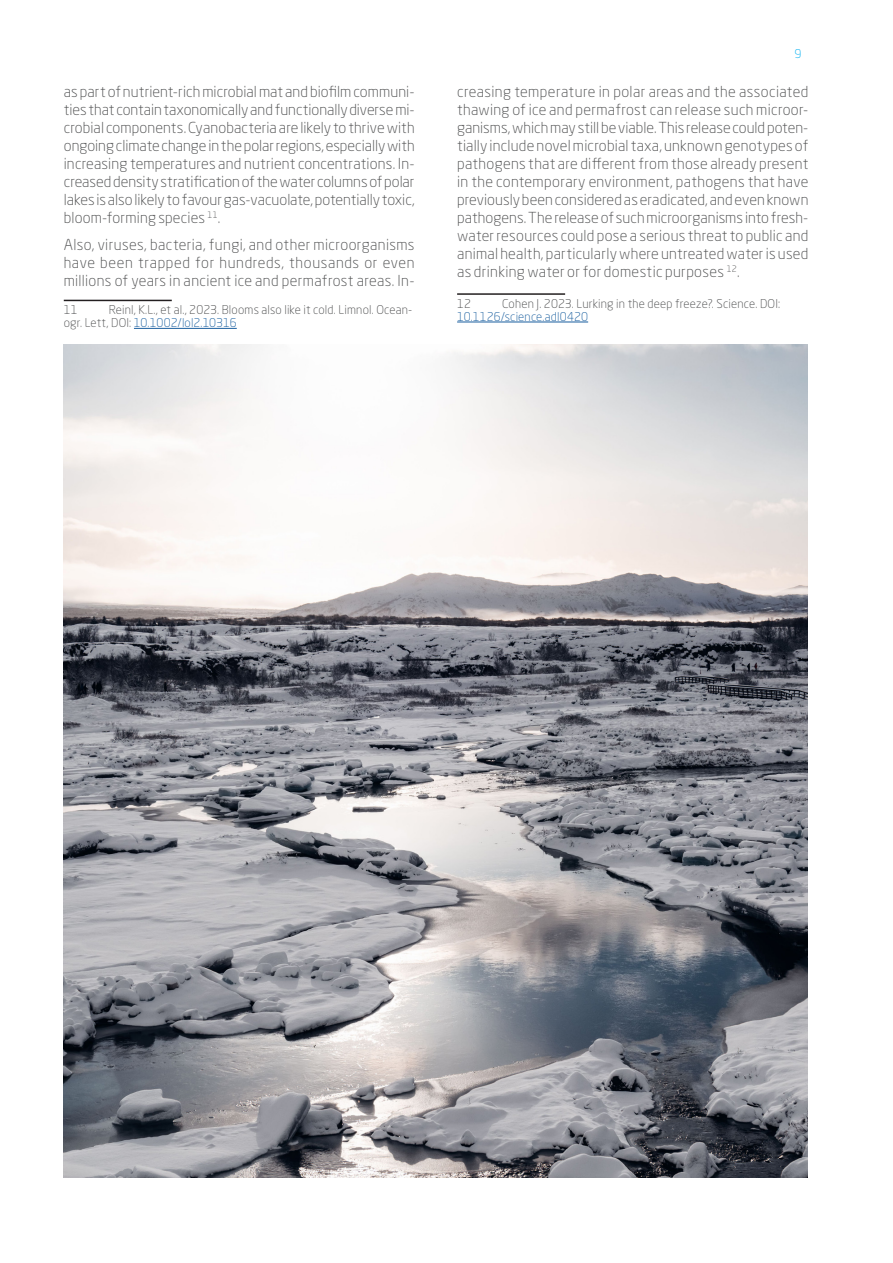
<style>
.page{position:relative;width:893px;height:1263px;background:#fff}
.page>*{position:absolute;margin:0;border:0;box-sizing:border-box;transform-origin:0 0}
.cuerpo_de_texto{font:300 15px/18px "Neo Sans W1 G";letter-spacing:.015em;color:#4b4c4d;text-align:justify}
.ENCABEZADO_DE_PÁGINA{font:300 12px/13.5px "Neo Sans W1 G";letter-spacing:.01em;color:#4b4c4d}
.t1{font:300 12px "Neo Sans W1 G";color:#00aeef}
.s1{color:#175d9e}
</style>
<div class="page">
<hr style="left:64px;top:300px;width:108px;height:1px;background:#231f20">
<hr style="left:134px;top:328px;width:103px;height:1px;background:#175d9e">
<img style="left:64px;top:344px;width:744px;height:834px">
<hr style="left:457px;top:293px;width:108px;height:2px;background:#231f20">
<hr style="left:457px;top:322px;width:131px;height:1px;background:#175d9e">
<p class="cuerpo_de_texto" style="left:64px;top:82px;width:352px">as part of nutrient-rich microbial mat and biofilm communi&shy;ties that contain taxonomically and functionally diverse mi&shy;crobial components. Cyanobacteria are likely to thrive with ongoing climate change in the polar regions, especially with increasing temperatures and nutrient concentrations. In&shy;creased density stratification of the water columns of polar lakes is also likely to favour gas-vacuolate, potentially toxic, bloom-forming species <sup>11</sup>.</p>
<p class="cuerpo_de_texto" style="left:64px;top:235px;width:352px">Also, viruses, bacteria, fungi, and other microorganisms have been trapped for hundreds, thousands or even millions of years in ancient ice and permafrost areas. In-</p>
<p class="ENCABEZADO_DE_PÁGINA" style="left:64px;top:303px;width:15px">11</p>
<p class="ENCABEZADO_DE_PÁGINA" style="left:64px;top:303px;width:350px;text-indent:45px">Reinl, K.L., et al., 2023. Blooms also like it cold. Limnol. Ocean&shy;ogr. Lett, DOI: <span class="s1">10.1002/lol2.10316</span></p>
<p class="t1" style="left:795px;top:46px;width:8px">9</p>
<p class="cuerpo_de_texto" style="left:457px;top:82px;width:353px">creasing temperature in polar areas and the associated thawing of ice and permafrost can release such microor&shy;ganisms, which may still be viable. This release could poten&shy;tially include novel microbial taxa, unknown genotypes of pathogens that are different from those already present in the contemporary environment, pathogens that have previously been considered as eradicated, and even known pathogens. The release of such microorganisms into fresh&shy;water resources could pose a serious threat to public and animal health, particularly where untreated water is used as drinking water or for domestic purposes <sup>12</sup>.</p>
<p class="ENCABEZADO_DE_PÁGINA" style="left:457px;top:296px;width:15px">12</p>
<p class="ENCABEZADO_DE_PÁGINA" style="left:457px;top:296px;width:325px;text-indent:45px">Cohen J. 2023. Lurking in the deep freeze?. Science. DOI:<br><span class="s1">10.1126/science.adl0420</span></p>
</div>
